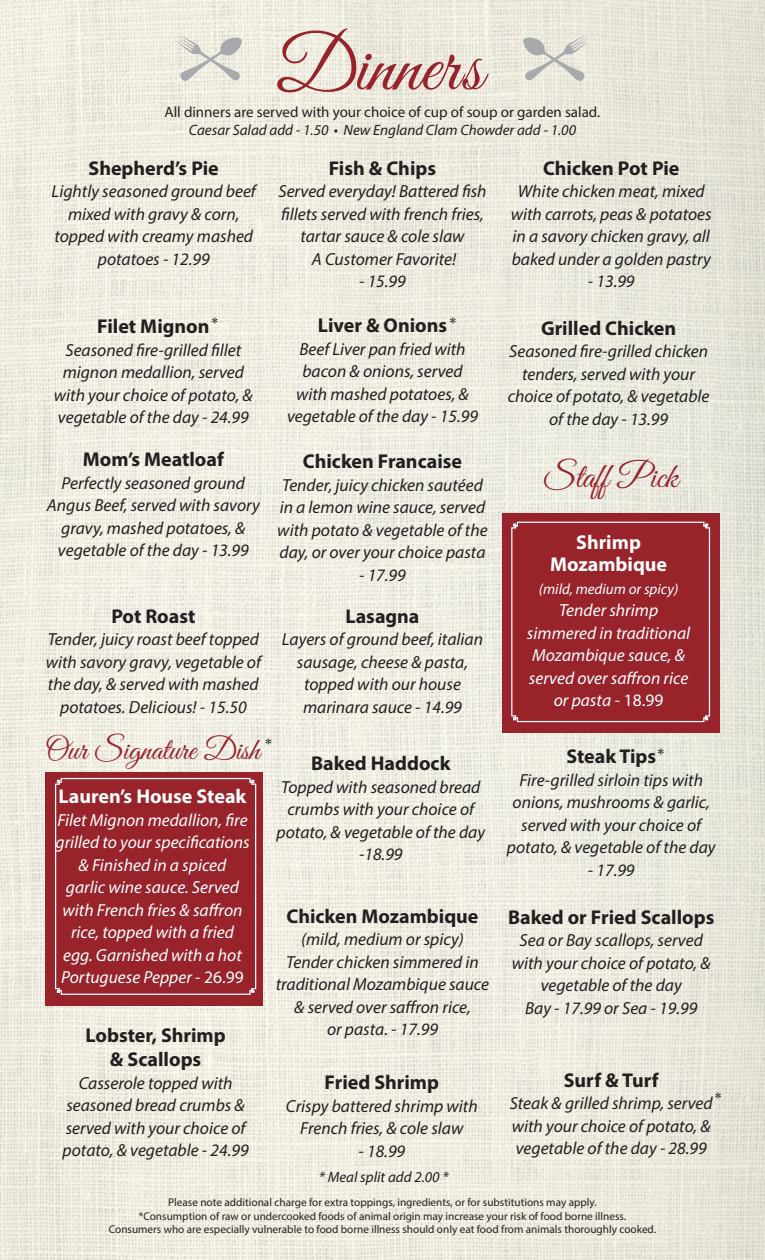
<style>
.page{position:relative;width:765px;height:1260px;background:#fff}
.page>*{position:absolute;margin:0;border:0;box-sizing:border-box;transform-origin:0 0}
.t1{font:77.5px "Great Vibes";color:#98232b}
.t2{font:35px "Great Vibes";color:#98232b}
.t3{font:31.38px "Great Vibes";color:#98232b}
.t4{font:700 20px "Myriad Pro";color:#231f20}
.t5{font:700 20px/22.5px "Myriad Pro";color:#fff;text-align:center}
.t6{font:italic 17.5px/22.5px "Myriad Pro";color:#231f20;text-align:center}
.t7{font:italic 17.5px/22.5px "Myriad Pro";color:#fff;text-align:center}
.t8{font:italic 15px "Myriad Pro";color:#231f20}
.t9{font:15px "Myriad Pro";color:#231f20}
.t10{font:italic 15px "Myriad Pro";color:#fff}
.t11{font:15px "Times New Roman";color:#231f20}
.t12{font:11.25px "Myriad Pro";color:#231f20}
.s1{font-style:normal}
</style>
<div class="page">
<img style="left:0;top:0;width:765px;height:1260px">
<svg style="left:175px;top:34px;width:67px;height:49px;background:#dbdad2"></svg>
<svg style="left:523px;top:34px;width:67px;height:49px;background:#dad8d0"></svg>
<div style="left:45px;top:772px;width:217px;height:233px;background:#98232b"></div>
<div style="left:502px;top:513px;width:218px;height:219px;background:#98232b"></div>
<svg style="left:511px;top:521px;width:200px;height:202px"></svg>
<svg style="left:55px;top:777px;width:202px;height:218px"></svg>
<h1 class="t1" style="left:277px;top:23px;width:208px">Dinners</h1>
<p class="t9" style="left:165px;top:103px;width:437px">All dinners are served with your choice of cup of soup or garden salad.</p>
<p class="t8" style="left:189px;top:121px;width:389px">Caesar Salad add - 1.50 • New England Clam Chowder add - 1.00</p>
<p class="t4" style="left:89px;top:155px;width:132px">Shepherd’s Pie</p>
<p class="t6" style="left:52px;top:180px;width:206px">Lightly seasoned ground beef mixed with gravy &amp; corn, topped with creamy mashed potatoes - 12.99</p>
<p class="t4" style="left:329px;top:155px;width:109px">Fish &amp; Chips</p>
<p class="t6" style="left:278px;top:180px;width:210px">Served everyday! Battered fish fillets served with french fries, tartar sauce &amp; cole slaw</p>
<p class="t6" style="left:312px;top:247px;width:146px">A Customer Favorite!</p>
<p class="t6" style="left:359px;top:270px;width:48px">- 15.99</p>
<p class="t4" style="left:543px;top:155px;width:138px">Chicken Pot Pie</p>
<p class="t6" style="left:511px;top:180px;width:203px">White chicken meat, mixed with carrots, peas &amp; potatoes in a savory chicken gravy, all baked under a golden pastry</p>
<p class="t6" style="left:588px;top:270px;width:48px">- 13.99</p>
<p class="t4" style="left:541px;top:315px;width:137px">Grilled Chicken</p>
<p class="t6" style="left:508px;top:340px;width:203px">Seasoned fire-grilled chicken tenders, served with your choice of potato, &amp; vegetable of the day - 13.99</p>
<p class="t11" style="left:211px;top:312px;width:9px">*</p>
<p class="t11" style="left:449px;top:312px;width:9px">*</p>
<p class="t4" style="left:318px;top:312px;width:131px">Liver &amp; Onions</p>
<p class="t6" style="left:287px;top:337px;width:192px">Beef Liver pan fried with bacon &amp; onions, served with mashed potatoes, &amp; vegetable of the day - 15.99</p>
<p class="t4" style="left:303px;top:448px;width:161px">Chicken Francaise</p>
<p class="t6" style="left:277px;top:473px;width:212px;text-align:left">Tender, juicy chicken sautéed in a lemon wine sauce, served with potato &amp; vegetable of the day, or over your choice pasta</p>
<p class="t6" style="left:359px;top:563px;width:48px">- 17.99</p>
<p class="t4" style="left:345px;top:603px;width:76px">Lasagna</p>
<p class="t6" style="left:282px;top:628px;width:203px">Layers of ground beef, italian sausage, cheese &amp; pasta, topped with our house marinara sauce - 14.99</p>
<p class="t4" style="left:97px;top:313px;width:114px">Filet Mignon</p>
<p class="t6" style="left:54px;top:338px;width:200px">Seasoned fire-grilled fillet mignon medallion, served with your choice of potato, &amp; vegetable of the day - 24.99</p>
<p class="t4" style="left:83px;top:447px;width:142px">Mom’s Meatloaf</p>
<p class="t6" style="left:47px;top:471px;width:214px">Perfectly seasoned ground<br>Angus Beef, served with savory gravy, mashed potatoes, &amp; vegetable of the day - 13.99</p>
<p class="t2" style="left:544px;top:458px;width:136px">Staff Pick</p>
<p class="t5" style="left:550px;top:530px;width:119px">Shrimp<br>Mozambique</p>
<p class="t10" style="left:539px;top:579px;width:141px">(mild, medium or spicy)</p>
<p class="t7" style="left:527px;top:599px;width:165px">Tender shrimp simmered in traditional<br>Mozambique sauce, &amp; served over saffron rice or pasta <span class="s1">- 18.99</span></p>
<p class="t4" style="left:111px;top:603px;width:86px">Pot Roast</p>
<p class="t6" style="left:46px;top:628px;width:217px">Tender, juicy roast beef topped with savory gravy, vegetable of the day, &amp; served with mashed potatoes. Delicious! - 15.50</p>
<p class="t3" style="left:45px;top:732px;width:216px">Our Signature Dish</p>
<p class="t11" style="left:265px;top:733px;width:9px">*</p>
<p class="t4" style="left:311px;top:751px;width:141px">Baked Haddock</p>
<p class="t6" style="left:277px;top:776px;width:210px">Topped with seasoned bread crumbs with your choice of potato, &amp; vegetable of the day</p>
<p class="t6" style="left:359px;top:843px;width:45px">-18.99</p>
<p class="t5" style="left:59px;top:784px;width:189px">Lauren’s House Steak</p>
<p class="t7" style="left:55px;top:808px;width:196px">Filet Mignon medallion, fire grilled to your specifications &amp; Finished in a spiced<br>garlic wine sauce. Served with French fries &amp; saffron rice, topped with a fried egg. Garnished with a hot<br>Portuguese Pepper <span class="s1">- 26.99</span></p>
<p class="t4" style="left:287px;top:903px;width:193px">Chicken Mozambique</p>
<p class="t6" style="left:276px;top:928px;width:215px">(mild, medium or spicy)<br>Tender chicken simmered in traditional Mozambique sauce &amp; served over saffron rice,<br>or pasta. - 17.99</p>
<p class="t4" style="left:325px;top:1070px;width:116px">Fried Shrimp</p>
<p class="t6" style="left:286px;top:1095px;width:193px">Crispy battered shrimp with<br>French fries, &amp; cole slaw</p>
<p class="t6" style="left:359px;top:1140px;width:48px">- 18.99</p>
<p class="t4" style="left:86px;top:1022px;width:142px">Lobster, Shrimp</p>
<p class="t4" style="left:110px;top:1046px;width:93px">&amp; Scallops</p>
<p class="t6" style="left:63px;top:1071px;width:188px">Casserole topped with seasoned bread crumbs &amp; served with your choice of potato, &amp; vegetable - 24.99</p>
<p class="t8" style="left:319px;top:1168px;width:131px">* Meal split add 2.00 *</p>
<p class="t11" style="left:657px;top:743px;width:9px">*</p>
<p class="t4" style="left:566px;top:743px;width:91px">Steak Tips</p>
<p class="t6" style="left:507px;top:768px;width:210px">Fire-grilled sirloin tips with onions, mushrooms &amp; garlic, served with your choice of potato, &amp; vegetable of the day</p>
<p class="t6" style="left:588px;top:858px;width:48px">- 17.99</p>
<p class="t4" style="left:508px;top:904px;width:208px">Baked or Fried Scallops</p>
<p class="t6" style="left:512px;top:929px;width:200px">Sea or Bay scallops, served with your choice of potato, &amp; vegetable of the day</p>
<p class="t6" style="left:525px;top:996px;width:174px">Bay - 17.99 or Sea - 19.99</p>
<p class="t4" style="left:564px;top:1067px;width:96px">Surf &amp; Turf</p>
<p class="t6" style="left:510px;top:1092px;width:204px;text-align:justify">Steak &amp; grilled shrimp, served with your choice of potato, &amp; vegetable of the day - 28.99</p>
<p class="t11" style="left:714px;top:1087px;width:9px">*</p>
<p class="t12" style="left:168px;top:1196px;width:430px">Please note additional charge for extra toppings, ingredients, or for substitutions may apply.</p>
<p class="t12" style="left:139px;top:1209px;width:489px">*Consumption of raw or undercooked foods of animal origin may increase your risk of food borne illness.</p>
<p class="t12" style="left:109px;top:1223px;width:549px">Consumers who are especially vulnerable to food borne illness should only eat food from animals thoroughly cooked.</p>
</div>
